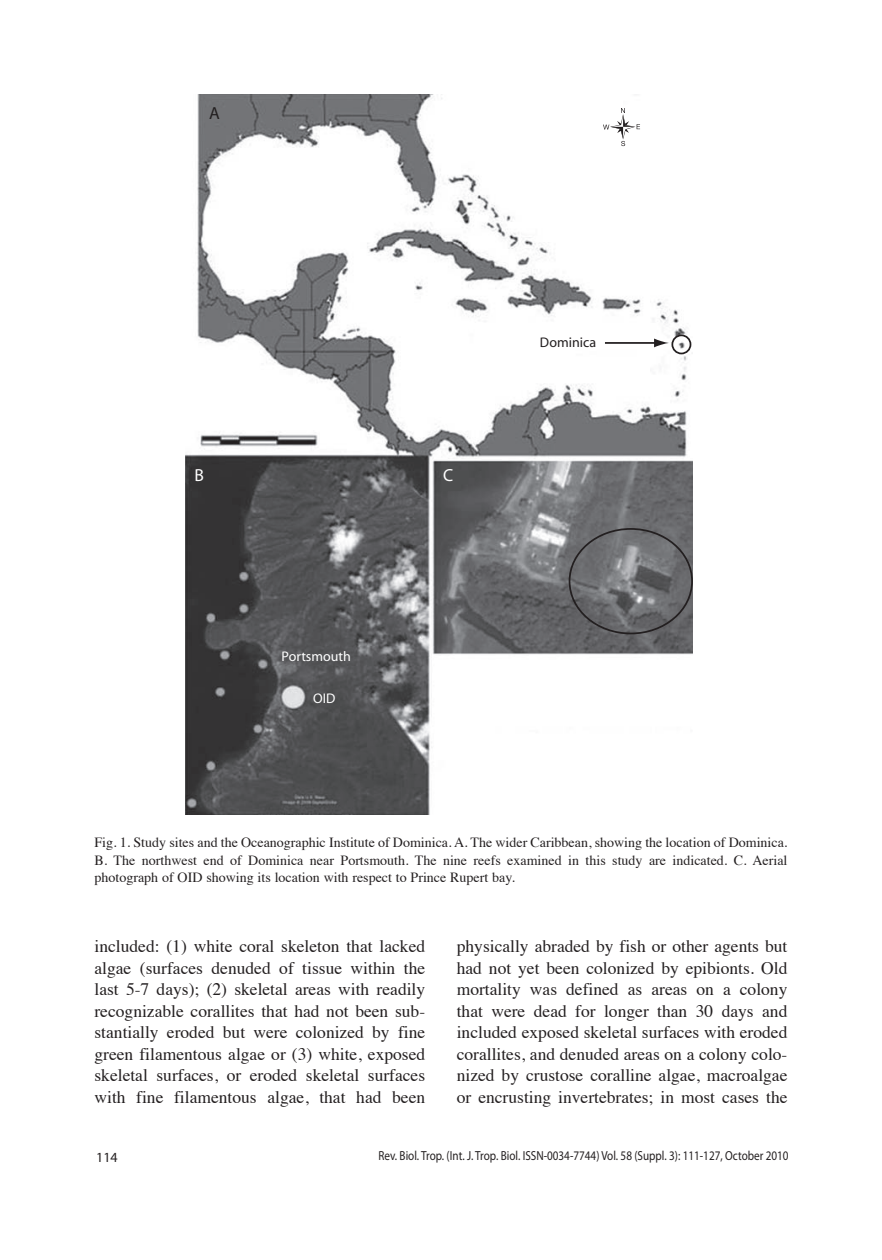
<style>
.page{position:relative;width:882px;height:1260px;background:#fff}
.page>*{position:absolute;margin:0;border:0;box-sizing:border-box;transform-origin:0 0}
.t1{font:17.5px/21.5px "Times";color:#231f20;text-align:justify}
.t2{font:17.5px "Myriad";color:#fff}
.t3{font:17.5px "Myriad";color:#231f20}
.t4{font:14px/17.5px "Times";color:#231f20;text-align:justify}
.t5{font:14px "Myriad";color:#fff}
.t6{font:14px "Myriad";color:#231f20}
.t7{font:14px "Myriad Pro";color:#231f20}
.t8{font:13.12px "Myriad Pro";color:#231f20;scale:.85 1}
</style>
<div class="page">
<img style="left:186px;top:94px;width:506px;height:720px">
<hr style="left:605px;top:342px;width:52px;height:2px;background:#231f20">
<svg style="left:654px;top:339px;width:15px;height:8px"></svg>
<div style="left:671px;top:334px;width:20px;height:20px;border:2px solid #231f20;border-radius:50%"></div>
<div style="left:569px;top:528px;width:124px;height:106px;border:2px solid #231f20;border-radius:50%"></div>
<svg style="left:603px;top:108px;width:37px;height:38px"></svg>
<p class="t3" style="left:209px;top:104px;width:12px">A</p>
<p class="t2" style="left:195px;top:466px;width:11px">B</p>
<p class="t2" style="left:443px;top:467px;width:12px">C</p>
<p class="t5" style="left:282px;top:649px;width:71px">Portsmouth</p>
<p class="t5" style="left:313px;top:691px;width:24px">OID</p>
<p class="t6" style="left:540px;top:335px;width:58px">Dominica</p>
<p class="t4" style="left:94px;top:833px;width:694px">Fig. 1. Study sites and the Oceanographic Institute of Dominica. A. The wider Caribbean, showing the location of Dominica.<br>B. The northwest end of Dominica near Portsmouth. The nine reefs examined in this study are indicated. C. Aerial photograph of OID showing its location with respect to Prince Rupert bay.</p>
<p class="t1" style="left:94px;top:934px;width:332px">included: (1) white coral skeleton that lacked algae (surfaces denuded of tissue within the last 5-7 days); (2) skeletal areas with readily recognizable corallites that had not been sub&shy;stantially eroded but were colonized by fine green filamentous algae or (3) white, exposed skeletal surfaces, or eroded skeletal surfaces with fine filamentous algae, that had been</p>
<p class="t1" style="left:457px;top:934px;width:332px">physically abraded by fish or other agents but had not yet been colonized by epibionts. Old mortality was defined as areas on a colony that were dead for longer than 30 days and included exposed skeletal surfaces with eroded corallites, and denuded areas on a colony colo&shy;nized by crustose coralline algae, macroalgae or encrusting invertebrates; in most cases the</p>
<p class="t7" style="left:96px;top:1149px;width:23px">114</p>
<p class="t8" style="left:378px;top:1147px;width:484px">Rev. Biol. Trop. (Int. J. Trop. Biol. ISSN-0034-7744) Vol. 58 (Suppl. 3): 111-127, October 2010</p>
</div>
